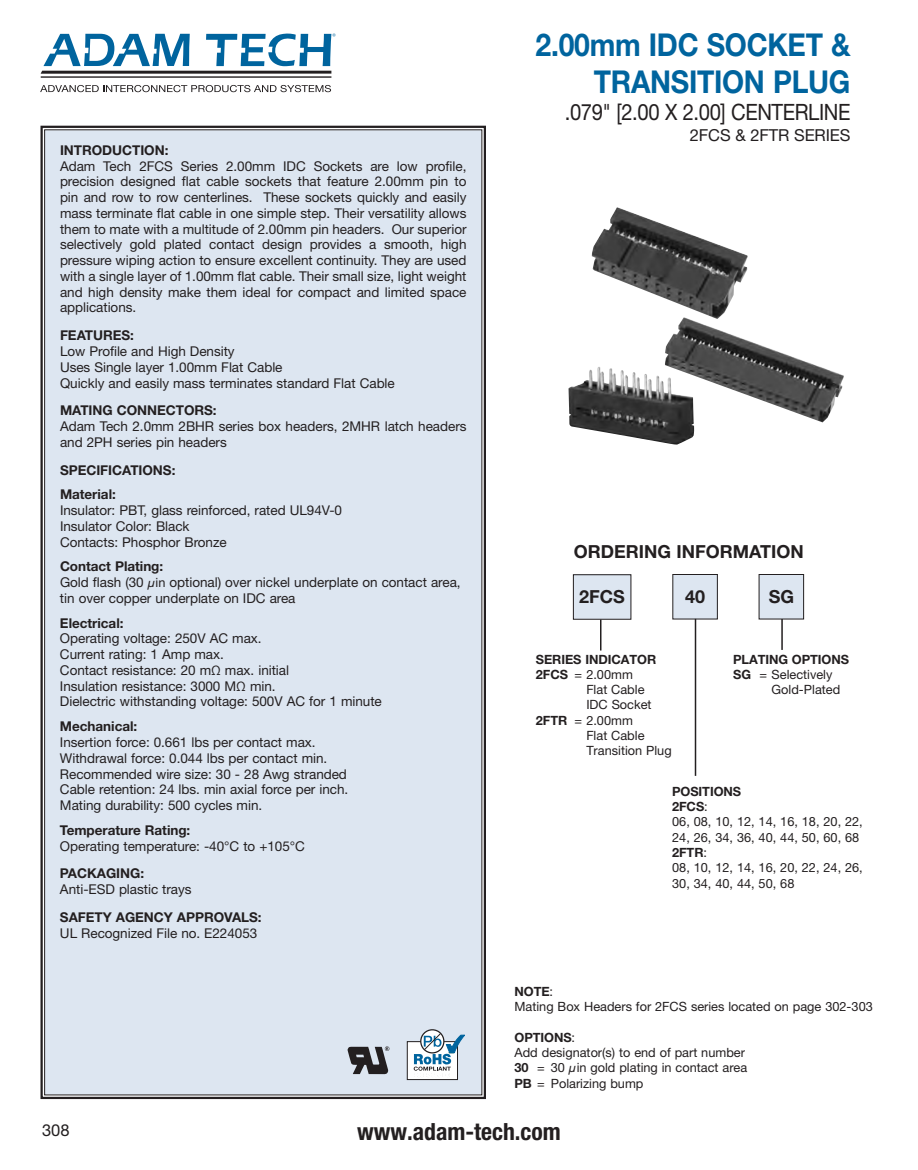
<style>
.page{position:relative;width:918px;height:1170px;background:#fff}
.page>*{position:absolute;margin:0;border:0;box-sizing:border-box;transform-origin:0 0}
.Page_head{font:700 31.5px/37.5px "Helvetica Neue LT Std";letter-spacing:-.01em;color:#00649e;text-align:right;scale:.9 1}
.t1{font:700 condensed 23.7px "Helvetica Neue LT Std";color:#231f20}
.Page_Subhead{font:22.5px "Helvetica Neue LT Std";letter-spacing:-.02em;color:#231f20;scale:.9 1}
.Order_box_numbers{font:700 18px "Helvetica Neue LT Std";color:#231f20}
.Page_Tertiary_head{font:16.5px "Helvetica Neue LT Std";letter-spacing:-.01em;color:#231f20}
.Section_text{font:13.5px/15.8px "Helvetica Neue LT Std";letter-spacing:-.005em;color:#231f20;text-align:justify}
.Section_header{font:700 13.5px "Helvetica Neue LT Std";letter-spacing:-.005em;color:#231f20}
.Section_subheader{font:700 13.5px "Helvetica Neue LT Std";letter-spacing:-.005em;color:#231f20}
.t2{font:12.75px/15.3px "Helvetica Neue LT Std";color:#231f20}
.t3{font:700 12.75px "Helvetica Neue LT Std";letter-spacing:-.005em;color:#231f20}
.t4{font:6.6px "Myriad";color:#00649e}
.s1{font-family:"Helvetica LT Std";font-style:italic;font-size:12.75px}
.s2{font-size:12.75px}
.s3{font-weight:700}
.s4{font-weight:400}
.s5{font-family:"Helvetica LT Std";font-style:italic}
</style>
<div class="page">
<hr style="left:41px;top:76px;width:290px;height:2px;background:#231f20">
<svg style="left:41px;top:33px;width:290px;height:41px"></svg>
<svg style="left:40px;top:85px;width:291px;height:7px"></svg>
<img style="left:569px;top:367px;width:126px;height:78px">
<div style="left:40px;top:125px;width:446px;height:975px;background:#dde6f1"></div>
<div style="left:573px;top:574px;width:58px;height:45px;background:#dde6f1"></div>
<div style="left:573px;top:574px;width:58px;height:45px;border:1px solid #231f20"></div>
<div style="left:673px;top:574px;width:44px;height:45px;background:#dde6f1"></div>
<div style="left:672px;top:574px;width:46px;height:45px;border:1px solid #231f20"></div>
<div style="left:759px;top:574px;width:45px;height:45px;background:#dde6f1"></div>
<div style="left:759px;top:574px;width:45px;height:45px;border:1px solid #231f20"></div>
<hr style="left:600px;top:619px;width:2px;height:31px;background:#231f20">
<hr style="left:695px;top:618px;width:1px;height:157px;background:#231f20">
<hr style="left:781px;top:619px;width:2px;height:31px;background:#231f20">
<img style="left:665px;top:319px;width:179px;height:103px">
<img style="left:592px;top:207px;width:156px;height:112px">
<div style="left:407px;top:1041px;width:51px;height:38px;background:#fff"></div>
<div style="left:407px;top:1041px;width:51px;height:38px;border:1px solid #231f20"></div>
<svg style="left:421px;top:1029px;width:23px;height:23px"></svg>
<div style="left:420px;top:1029px;width:24px;height:24px;border:1px solid #231f20;border-radius:50%"></div>
<svg style="left:414px;top:1032px;width:51px;height:44px"></svg>
<svg style="left:348px;top:1046px;width:41px;height:27px"></svg>
<p class="t4" style="left:332px;top:33px;width:5px">®</p>
<p class="Section_header" style="left:60px;top:142px;width:110px">INTRODUCTION:</p>
<p class="Section_text" style="left:60px;top:158px;width:408px">Adam Tech 2FCS Series 2.00mm IDC Sockets are low profile, precision designed flat cable sockets that feature 2.00mm pin to pin and row to row centerlines. These sockets quickly and easily mass terminate flat cable in one simple step. Their versatility allows them to mate with a multitude of 2.00mm pin headers. Our superior selectively gold plated contact design provides a smooth, high pressure wiping action to ensure excellent continuity. They are used with a single layer of 1.00mm flat cable. Their small size, light weight and high density make them ideal for compact and limited space applications.</p>
<p class="Section_header" style="left:60px;top:327px;width:75px">FEATURES:</p>
<p class="Section_text" style="left:60px;top:343px;width:176px">Low Profile and High Density</p>
<p class="Section_text" style="left:60px;top:359px;width:224px">Uses Single layer 1.00mm Flat Cable</p>
<p class="Section_text" style="left:60px;top:374px;width:336px">Quickly and easily mass terminates standard Flat Cable</p>
<p class="Section_header" style="left:60px;top:402px;width:158px">MATING CONNECTORS:</p>
<p class="Section_text" style="left:60px;top:418px;width:408px">Adam Tech 2.0mm 2BHR series box headers, 2MHR latch headers and 2PH series pin headers</p>
<p class="Section_header" style="left:60px;top:461px;width:117px">SPECIFICATIONS:</p>
<p class="Section_subheader" style="left:60px;top:486px;width:57px">Material:</p>
<p class="Section_text" style="left:60px;top:502px;width:284px">Insulator: PBT, glass reinforced, rated UL94V-0</p>
<p class="Section_text" style="left:60px;top:518px;width:131px">Insulator Color: Black</p>
<p class="Section_text" style="left:60px;top:533px;width:168px">Contacts: Phosphor Bronze</p>
<p class="Section_subheader" style="left:60px;top:558px;width:105px">Contact Plating:</p>
<p class="Section_text" style="left:60px;top:574px;width:402px">Gold flash (30 <span class="s1">µ</span><span class="s2">in</span> optional) over nickel underplate on contact area,</p>
<p class="Section_text" style="left:60px;top:590px;width:237px">tin over copper underplate on IDC area</p>
<p class="Section_subheader" style="left:60px;top:614px;width:65px">Electrical:</p>
<p class="Section_text" style="left:60px;top:630px;width:203px">Operating voltage: 250V AC max.</p>
<p class="Section_text" style="left:60px;top:646px;width:165px">Current rating: 1 Amp max.</p>
<p class="Section_text" style="left:60px;top:662px;width:231px">Contact resistance: 20 mΩ max. initial</p>
<p class="Section_text" style="left:60px;top:677px;width:217px">Insulation resistance: 3000 MΩ min.</p>
<p class="Section_text" style="left:60px;top:693px;width:323px">Dielectric withstanding voltage: 500V AC for 1 minute</p>
<p class="Section_subheader" style="left:60px;top:718px;width:79px">Mechanical:</p>
<p class="Section_text" style="left:60px;top:734px;width:257px">Insertion force: 0.661 lbs per contact max.</p>
<p class="Section_text" style="left:60px;top:749px;width:269px">Withdrawal force: 0.044 lbs per contact min.</p>
<p class="Section_text" style="left:60px;top:765px;width:288px">Recommended wire size: 30 - 28 Awg stranded</p>
<p class="Section_text" style="left:60px;top:781px;width:290px">Cable retention: 24 lbs. min axial force per inch.</p>
<p class="Section_text" style="left:60px;top:797px;width:204px">Mating durability: 500 cycles min.</p>
<p class="Section_subheader" style="left:60px;top:821px;width:132px">Temperature Rating:</p>
<p class="Section_text" style="left:60px;top:837px;width:246px">Operating temperature: -40°C to +105°C</p>
<p class="Section_header" style="left:60px;top:865px;width:86px">PACKAGING:</p>
<p class="Section_text" style="left:60px;top:881px;width:133px">Anti-ESD plastic trays</p>
<p class="Section_header" style="left:60px;top:908px;width:203px">SAFETY AGENCY APPROVALS:</p>
<p class="Section_text" style="left:60px;top:924px;width:199px">UL Recognized File no. E224053</p>
<p class="Page_head" style="left:536px;top:25px;width:351px">2.00mm IDC SOCKET &amp;<br>TRANSITION PLUG</p>
<p class="Page_Subhead" style="left:565px;top:99px;width:319px">.079" [2.00 X 2.00] CENTERLINE</p>
<p class="Page_Tertiary_head" style="left:690px;top:126px;width:162px">2FCS &amp; 2FTR SERIES</p>
<p class="Order_box_numbers" style="left:574px;top:540px;width:232px">ORDERING INFORMATION</p>
<p class="Order_box_numbers" style="left:579px;top:586px;width:47px">2FCS</p>
<p class="Order_box_numbers" style="left:685px;top:585px;width:22px">40</p>
<p class="Order_box_numbers" style="left:769px;top:585px;width:27px">SG</p>
<p class="t3" style="left:536px;top:651px;width:122px">SERIES INDICATOR</p>
<p class="t2" style="left:536px;top:666px;width:98px"><span class="s3">2FCS</span> = 2.00mm</p>
<p class="t2" style="left:586px;top:681px;width:67px">Flat Cable<br>IDC Socket</p>
<p class="t2" style="left:536px;top:712px;width:98px"><span class="s3">2FTR</span> = 2.00mm</p>
<p class="t2" style="left:586px;top:727px;width:87px">Flat Cable<br>Transition Plug</p>
<p class="t3" style="left:733px;top:651px;width:117px">PLATING OPTIONS</p>
<p class="t2" style="left:772px;top:666px;width:70px;text-indent:-38px"><span class="s3">SG</span> = Selectively<br>Gold-Plated</p>
<p class="t3" style="left:672px;top:783px;width:71px">POSITIONS</p>
<p class="t3" style="left:672px;top:798px;width:37px">2FCS<span class="s4">:</span></p>
<p class="t2" style="left:672px;top:814px;width:192px">06, 08, 10, 12, 14, 16, 18, 20, 22,<br>24, 26, 34, 36, 40, 44, 50, 60, 68</p>
<p class="t3" style="left:672px;top:844px;width:36px">2FTR<span class="s4">:</span></p>
<p class="t2" style="left:672px;top:859px;width:192px">08, 10, 12, 14, 16, 20, 22, 24, 26,<br>30, 34, 40, 44, 50, 68</p>
<p class="t3" style="left:514px;top:983px;width:40px">NOTE<span class="s4">:</span></p>
<p class="t2" style="left:514px;top:998px;width:360px">Mating Box Headers for 2FCS series located on page 302-303</p>
<p class="t3" style="left:514px;top:1029px;width:62px">OPTIONS<span class="s4">:</span></p>
<p class="t2" style="left:514px;top:1044px;width:232px">Add designator(s) to end of part number</p>
<p class="t2" style="left:514px;top:1059px;width:234px"><span class="s3">30</span> = 30 <span class="s5">µ</span>in gold plating in contact area</p>
<p class="t2" style="left:515px;top:1075px;width:131px"><span class="s3">PB</span> = Polarizing bump</p>
<p class="Page_Tertiary_head" style="left:42px;top:1119px;width:29px">308</p>
<h2 class="t1" style="left:357px;top:1117px;width:205px">www.adam-tech.com</h2>
</div>
